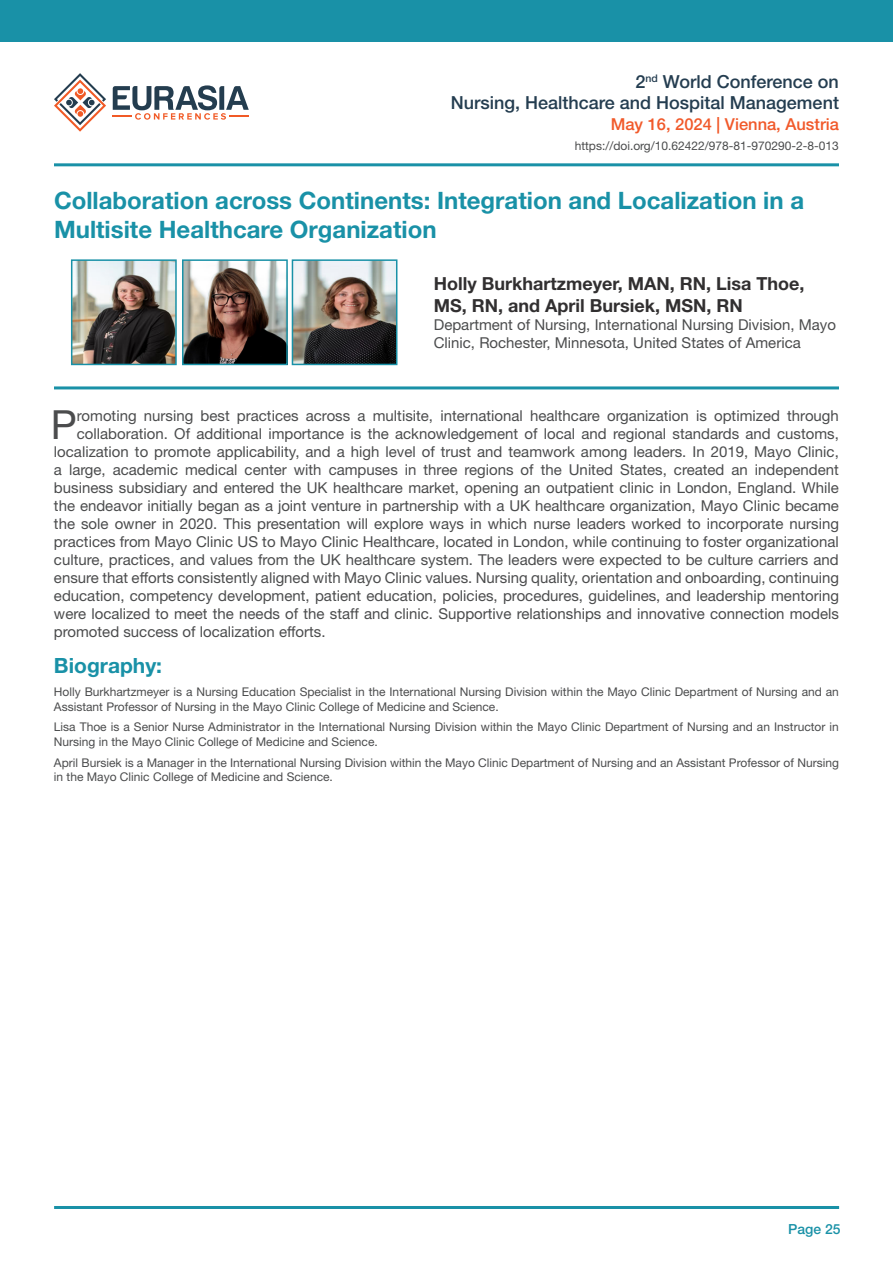
<style>
.page{position:relative;width:893px;height:1263px;background:#fff}
.page>*{position:absolute;margin:0;border:0;box-sizing:border-box;transform-origin:0 0}
.t1{font:40.2px "Helvetica Neue LT Std";color:#4b4c4d}
.t2{font:700 24px/28.8px "Helvetica Neue LT Std";color:#1991a7}
.t3{font:700 21px "Helvetica Neue LT Std";color:#1991a7}
.t4{font:700 18px/21.6px "Helvetica Neue LT Std";color:#312f30}
.t5{font:500 18px/21.6px "Helvetica Neue LT Std";color:#243d50;text-align:right}
.t6{font:500 16.5px "Helvetica Neue LT Std";color:#f1592a}
.t7{font:15px/18px "Helvetica Neue LT Std";color:#4b4c4d}
.t8{font:500 13.95px "Helvetica Neue LT Std";color:#1991a7}
.t9{font:12px/14.4px "Helvetica Neue LT Std";color:#4b4c4d}
</style>
<div class="page">
<div style="left:0;top:0;width:893px;height:41px;background:#1991a7"></div>
<hr style="left:54px;top:1206px;width:785px;height:3px;background:#1991a7">
<hr style="left:54px;top:163px;width:785px;height:3px;background:#1991a7">
<svg style="left:113px;top:85px;width:136px;height:35px"></svg>
<svg style="left:54px;top:73px;width:52px;height:59px"></svg>
<hr style="left:54px;top:386px;width:785px;height:3px;background:#1991a7">
<img style="left:74px;top:262px;width:100px;height:100px">
<div style="left:71px;top:259px;width:106px;height:106px;border:2px solid #1991a7"></div>
<img style="left:185px;top:262px;width:100px;height:100px">
<div style="left:182px;top:259px;width:106px;height:106px;border:2px solid #1991a7"></div>
<img style="left:295px;top:262px;width:99px;height:100px">
<div style="left:292px;top:259px;width:105px;height:106px;border:2px solid #1991a7"></div>
<p class="t5" style="left:451px;top:70px;width:390px">2<sup>nd</sup> World Conference on<br>Nursing, Healthcare and Hospital Management</p>
<p class="t6" style="left:611px;top:114px;width:230px">May 16, 2024 | Vienna, Austria</p>
<p class="t9" style="left:575px;top:139px;width:266px">https://doi.org/10.62422/978-81-970290-2-8-013</p>
<p class="t2" style="left:54px;top:186px;width:752px">Collaboration across Continents: Integration and Localization in a<br>Multisite Healthcare Organization</p>
<p class="t4" style="left:434px;top:272px;width:372px">Holly Burkhartzmeyer, MAN, RN, Lisa Thoe,<br>MS, RN, and April Bursiek, MSN, RN</p>
<p class="t7" style="left:434px;top:315px;width:404px">Department of Nursing, International Nursing Division, Mayo<br>Clinic, Rochester, Minnesota, United States of America</p>
<p class="t1" style="left:51px;top:401px;width:28px">P</p>
<p class="t7" style="left:77px;top:407px;width:763px">romoting nursing best practices across a multisite, international healthcare organization is optimized through</p>
<p class="t7" style="left:77px;top:425px;width:763px">collaboration. Of additional importance is the acknowledgement of local and regional standards and customs,</p>
<p class="t7" style="left:54px;top:443px;width:786px">localization to promote applicability, and a high level of trust and teamwork among leaders. In 2019, Mayo Clinic,</p>
<p class="t7" style="left:54px;top:461px;width:786px">a large, academic medical center with campuses in three regions of the United States, created an independent</p>
<p class="t7" style="left:54px;top:479px;width:786px">business subsidiary and entered the UK healthcare market, opening an outpatient clinic in London, England. While</p>
<p class="t7" style="left:54px;top:497px;width:786px">the endeavor initially began as a joint venture in partnership with a UK healthcare organization, Mayo Clinic became</p>
<p class="t7" style="left:54px;top:515px;width:786px">the sole owner in 2020. This presentation will explore ways in which nurse leaders worked to incorporate nursing</p>
<p class="t7" style="left:54px;top:533px;width:786px">practices from Mayo Clinic US to Mayo Clinic Healthcare, located in London, while continuing to foster organizational</p>
<p class="t7" style="left:54px;top:551px;width:786px">culture, practices, and values from the UK healthcare system. The leaders were expected to be culture carriers and</p>
<p class="t7" style="left:54px;top:569px;width:786px">ensure that efforts consistently aligned with Mayo Clinic values. Nursing quality, orientation and onboarding, continuing</p>
<p class="t7" style="left:54px;top:587px;width:786px">education, competency development, patient education, policies, procedures, guidelines, and leadership mentoring</p>
<p class="t7" style="left:54px;top:605px;width:786px">were localized to meet the needs of the staff and clinic. Supportive relationships and innovative connection models</p>
<p class="t7" style="left:54px;top:623px;width:273px">promoted success of localization efforts.</p>
<p class="t3" style="left:54px;top:653px;width:110px">Biography:</p>
<p class="t9" style="left:54px;top:684px;width:786px">Holly Burkhartzmeyer is a Nursing Education Specialist in the International Nursing Division within the Mayo Clinic Department of Nursing and an<br>Assistant Professor of Nursing in the Mayo Clinic College of Medicine and Science.</p>
<p class="t9" style="left:54px;top:720px;width:786px">Lisa Thoe is a Senior Nurse Administrator in the International Nursing Division within the Mayo Clinic Department of Nursing and an Instructor in<br>Nursing in the Mayo Clinic College of Medicine and Science.</p>
<p class="t9" style="left:54px;top:755px;width:786px">April Bursiek is a Manager in the International Nursing Division within the Mayo Clinic Department of Nursing and an Assistant Professor of Nursing in the Mayo Clinic College of Medicine and Science.</p>
<p class="t8" style="left:788px;top:1221px;width:54px">Page 25</p>
</div>
